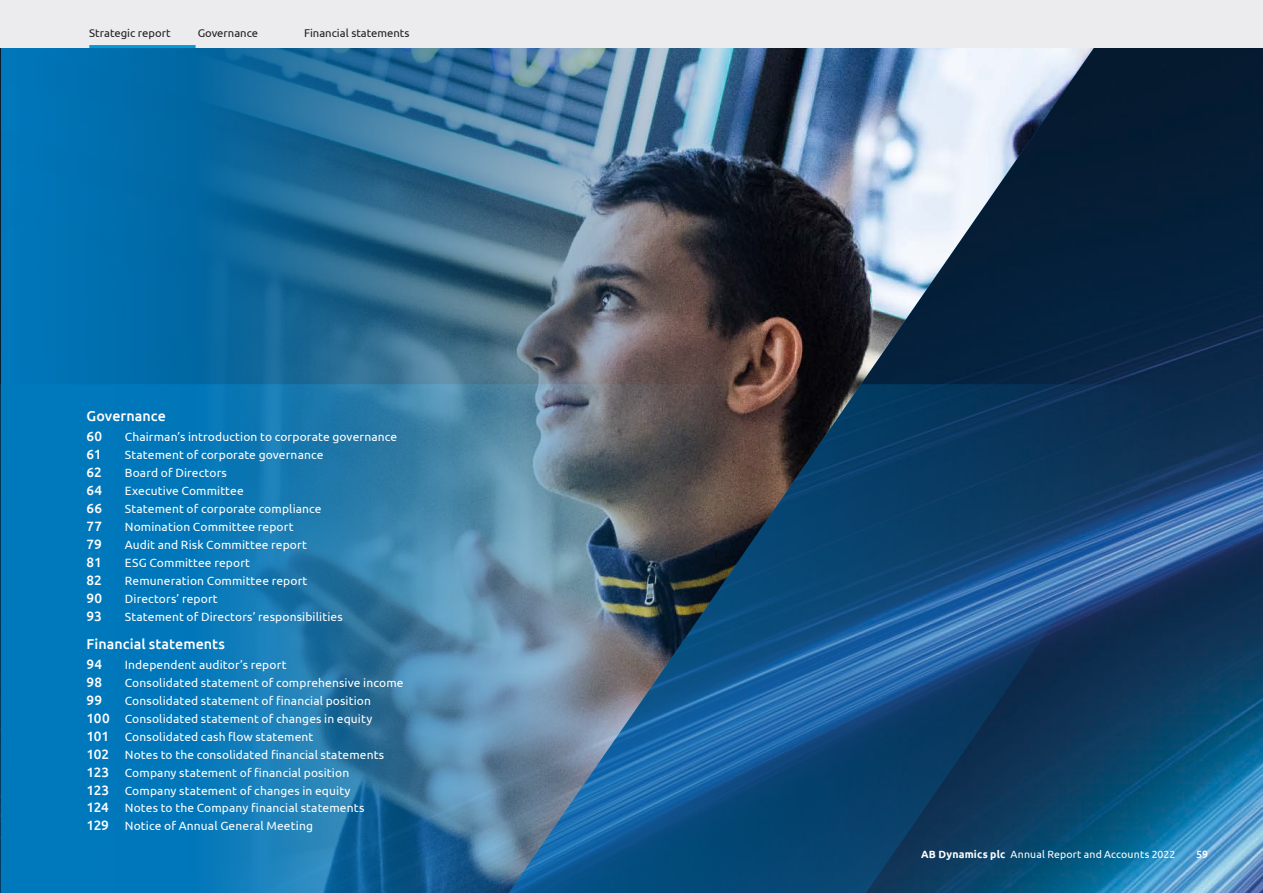
<style>
.page{position:relative;width:1263px;height:893px;background:#fff}
.page>*{position:absolute;margin:0;border:0;box-sizing:border-box;transform-origin:0 0}
.Subhead_1{font:500 14.25px "Ubuntu";letter-spacing:.005em;color:#fff}
.Contents{font:500 13.5px "Ubuntu";letter-spacing:.015em;color:#fff}
.Contents-2{font:12px "Ubuntu";letter-spacing:.01em;color:#fff}
.t1{font:11.25px "Ubuntu";color:#231f20}
.Page_Folio{font:10.5px "Ubuntu";letter-spacing:.015em;color:#fff}
.Page_Number{font:500 10.5px "Ubuntu";color:#fff}
.s1{font-weight:500;font-size:13.5px}
.s2{font-weight:700}
</style>
<div class="page">
<img style="left:1118px;top:48px;width:145px;height:845px">
<svg style="left:1117px;top:384px;width:101px;height:509px;background:#1a4f7a"></svg>
<img style="left:0;top:48px;width:1117px;height:845px">
<div style="left:0;top:0;width:1263px;height:48px;background:#ececee"></div>
<hr style="left:89px;top:45px;width:107px;height:3px;background:#009bd8">
<p class="t1" style="left:89px;top:27px;width:83px">Strategic report</p>
<p class="t1" style="left:198px;top:27px;width:62px">Governance</p>
<p class="t1" style="left:304px;top:27px;width:107px">Financial statements</p>
<p class="Subhead_1" style="left:87px;top:407px;width:81px">Governance</p>
<p class="Contents" style="left:87px;top:427px;width:17px">60</p>
<p class="Contents-2" style="left:125px;top:429px;width:274px">Chairman’s introduction to corporate governance</p>
<p class="Contents" style="left:87px;top:445px;width:16px">61</p>
<p class="Contents-2" style="left:125px;top:447px;width:200px">Statement of corporate governance</p>
<p class="Contents" style="left:87px;top:463px;width:17px">62</p>
<p class="Contents-2" style="left:125px;top:465px;width:104px">Board of Directors</p>
<p class="Contents" style="left:87px;top:481px;width:17px">64</p>
<p class="Contents-2" style="left:125px;top:483px;width:120px">Executive Committee</p>
<p class="Contents" style="left:87px;top:499px;width:17px">66</p>
<p class="Contents-2" style="left:125px;top:501px;width:198px">Statement of corporate compliance</p>
<p class="Contents" style="left:87px;top:517px;width:17px">77</p>
<p class="Contents-2" style="left:125px;top:519px;width:170px">Nomination Committee report</p>
<p class="Contents" style="left:87px;top:535px;width:17px">79</p>
<p class="Contents-2" style="left:125px;top:537px;width:184px">Audit and Risk Committee report</p>
<p class="Contents" style="left:87px;top:553px;width:17px">81</p>
<p class="Contents-2" style="left:125px;top:555px;width:127px">ESG Committee report</p>
<p class="Contents" style="left:87px;top:571px;width:17px">82</p>
<p class="Contents-2" style="left:125px;top:573px;width:184px">Remuneration Committee report</p>
<p class="Contents" style="left:87px;top:589px;width:17px">90</p>
<p class="Contents-2" style="left:125px;top:591px;width:94px">Directors’ report</p>
<p class="Contents" style="left:87px;top:607px;width:17px">93</p>
<p class="Contents-2" style="left:125px;top:609px;width:219px">Statement of Directors’ responsibilities</p>
<p class="Subhead_1" style="left:87px;top:635px;width:140px">Financial statements</p>
<p class="Contents" style="left:87px;top:655px;width:17px">94</p>
<p class="Contents-2" style="left:125px;top:657px;width:163px">Independent auditor’s report</p>
<p class="Contents" style="left:87px;top:673px;width:17px">98</p>
<p class="Contents-2" style="left:125px;top:675px;width:280px">Consolidated statement of comprehensive income</p>
<p class="Contents" style="left:87px;top:691px;width:17px">99</p>
<p class="Contents-2" style="left:125px;top:693px;width:248px">Consolidated statement of financial position</p>
<p class="Contents-2" style="left:87px;top:711px;width:287px"><span class="s1">100</span> Consolidated statement of changes in equity</p>
<p class="Contents-2" style="left:87px;top:729px;width:228px"><span class="s1">101</span> Consolidated cash flow statement</p>
<p class="Contents-2" style="left:87px;top:747px;width:299px"><span class="s1">102</span> Notes to the consolidated financial statements</p>
<p class="Contents-2" style="left:87px;top:765px;width:264px"><span class="s1">123</span> Company statement of financial position</p>
<p class="Contents-2" style="left:87px;top:783px;width:266px"><span class="s1">123</span> Company statement of changes in equity</p>
<p class="Contents-2" style="left:87px;top:801px;width:279px"><span class="s1">124</span> Notes to the Company financial statements</p>
<p class="Contents-2" style="left:87px;top:819px;width:228px"><span class="s1">129</span> Notice of Annual General Meeting</p>
<p class="Page_Folio" style="left:921px;top:848px;width:256px"><span class="s2">AB Dynamics plc</span> Annual Report and Accounts 2022</p>
<p class="Page_Number" style="left:1196px;top:847px;width:13px">59</p>
</div>
